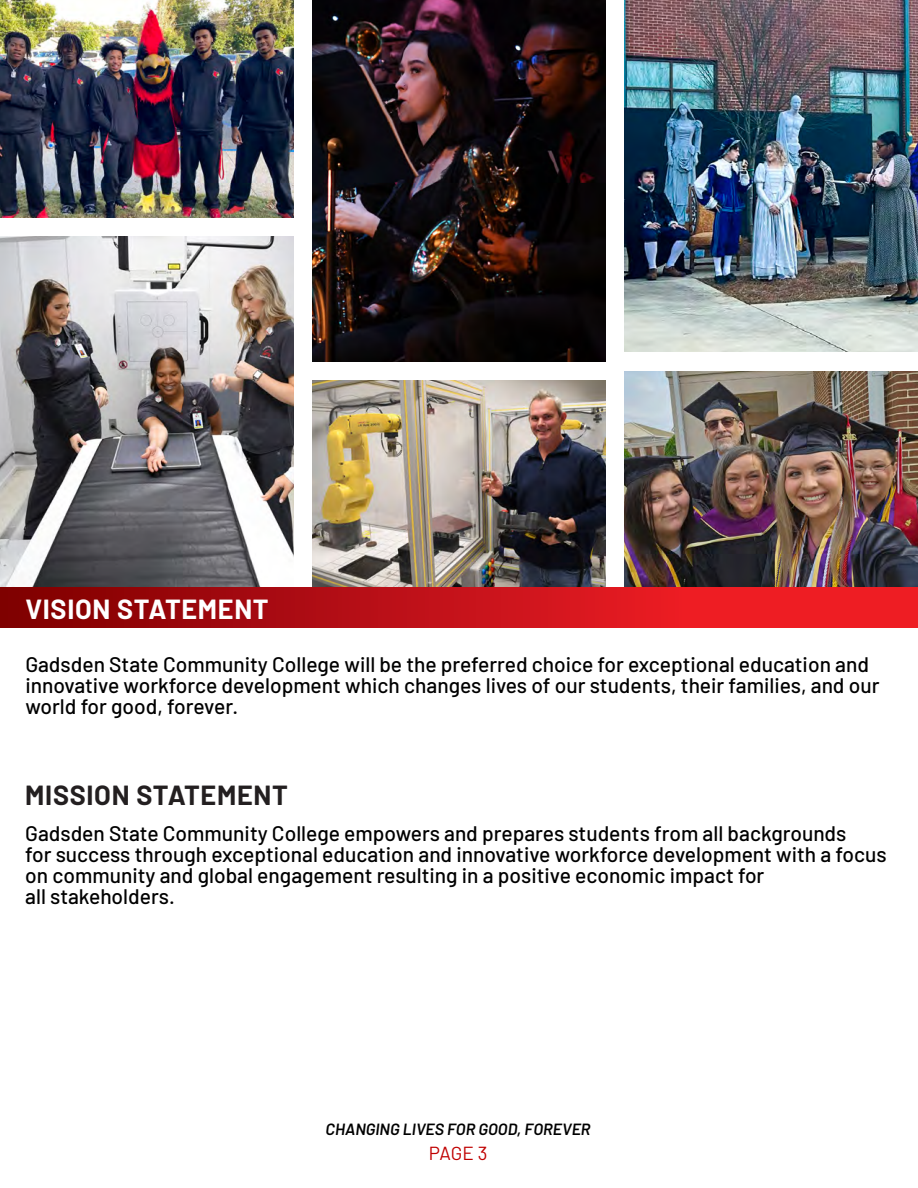
<style>
.page{position:relative;width:918px;height:1188px;background:#fff}
.page>*{position:absolute;margin:0;border:0;box-sizing:border-box;transform-origin:0 0}
.heading_2{font:700 27px "Barlow";letter-spacing:.025em;color:#231f20}
.heading_2-2{font:700 27px "Barlow";letter-spacing:.025em;color:#fff}
.Body_Text{font:500 21px/21px "Barlow";color:#000}
.Body_Text-2{font:18.9px "Barlow";color:#c00000}
.heading_2-3{font:italic 600 16.2px "Barlow";color:#000}
</style>
<div class="page">
<img style="left:0;top:0;width:294px;height:217px">
<img style="left:0;top:236px;width:294px;height:352px">
<img style="left:312px;top:0;width:294px;height:362px">
<img style="left:312px;top:380px;width:294px;height:208px">
<img style="left:624px;top:371px;width:294px;height:217px">
<img style="left:624px;top:0;width:294px;height:351px">
<svg style="left:0;top:588px;width:918px;height:39px;background:#c21117"></svg>
<p class="heading_2-2" style="left:25px;top:589px;width:245px">VISION STATEMENT</p>
<p class="Body_Text" style="left:25px;top:652px;width:856px">Gadsden State Community College will be the preferred choice for exceptional education and innovative workforce development which changes lives of our students, their families, and our world for good, forever.</p>
<p class="heading_2" style="left:25px;top:775px;width:264px">MISSION STATEMENT</p>
<p class="Body_Text" style="left:25px;top:821px;width:823px">Gadsden State Community College empowers and prepares students from all backgrounds</p>
<p class="Body_Text" style="left:25px;top:842px;width:863px">for success through exceptional education and innovative workforce development with a focus on community and global engagement resulting in a positive economic impact for</p>
<p class="Body_Text" style="left:25px;top:884px;width:151px">all stakeholders.</p>
<p class="heading_2-3" style="left:326px;top:1117px;width:267px">CHANGING LIVES FOR GOOD, FOREVER</p>
<p class="Body_Text-2" style="left:429px;top:1140px;width:60px">PAGE 3</p>
</div>
